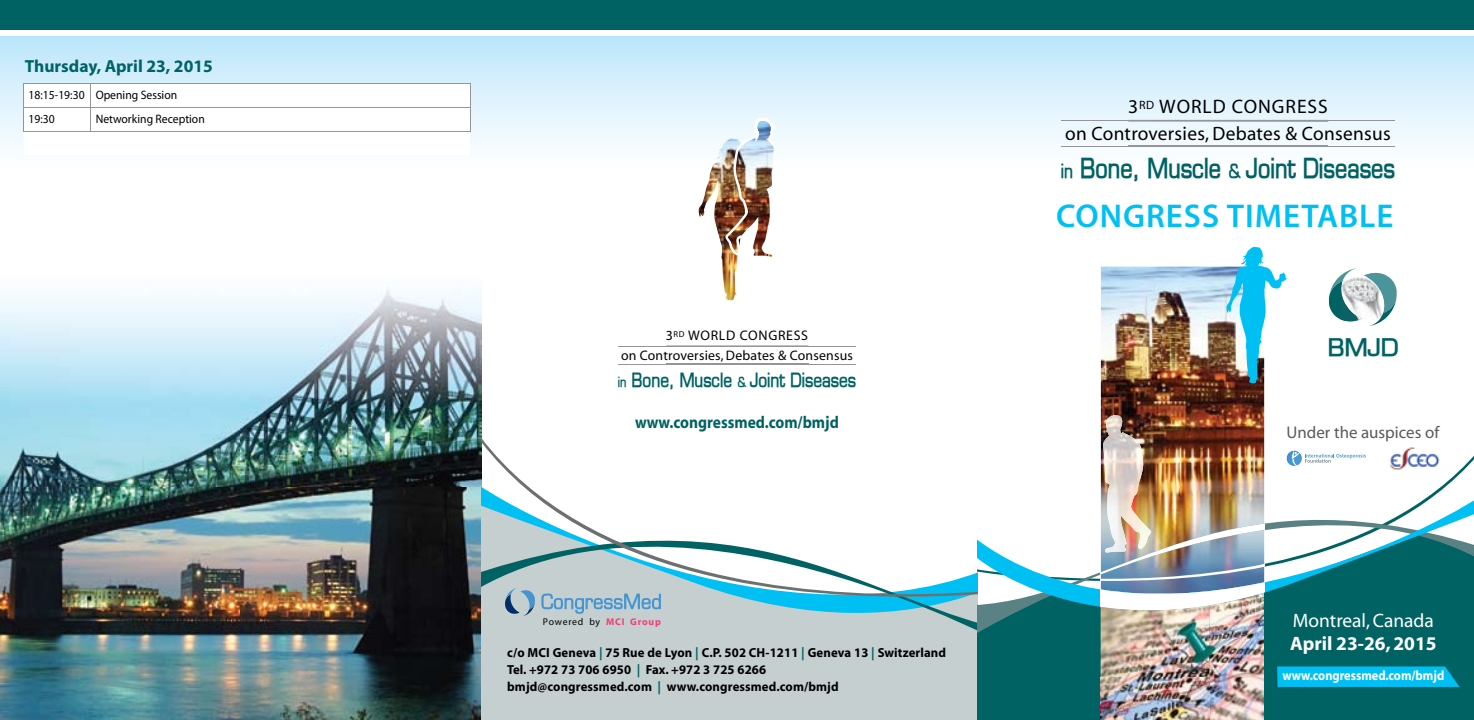
<style>
.page{position:relative;width:1474px;height:720px;background:#fff}
.page>*{position:absolute;margin:0;border:0;box-sizing:border-box;transform-origin:0 0}
.t1{font:600 33.07px "Myriad Pro";letter-spacing:.03em;color:#00c0f3}
.t2{font:700 26.43px "Eurasia Wide";color:#006263;scale:.8 1}
.t3{font:700 23.28px "Eurasia Wide";color:#006263}
.t4{font:19.43px "Myriad";letter-spacing:.015em;color:#000}
.t5{font:19.43px "Myriad";color:#fff}
.t6{font:700 19.43px "Myriad";color:#fff}
.t7{font:19.43px "Myriad";letter-spacing:.05em;color:#000}
.t8{font:700 18.9px "Eurasia Wide";color:#006263;scale:.8 1}
.t9{font:700 17.5px "Myriad Pro";color:#006263}
.t10{font:700 17.15px "Myriad";color:#006263;scale:.9 1}
.t11{font:16.97px "Myriad Pro";color:#58595b}
.t12{font:13.83px "Myriad";letter-spacing:.015em;color:#000}
.t13{font:13.83px "Myriad";letter-spacing:.05em;color:#000}
.t14{font:700 13.65px "Myriad";color:#fff;scale:.9 1}
.t15{font:700 13.47px "Eurasia Wide";color:#006263;scale:.8 1}
.t16{font:700 13.12px/17.2px "Myriad Pro";letter-spacing:.01em;color:#000}
.t17{font:12.25px "Myriad Pro";color:#000;scale:.95 1}
.t18{font:12.08px "Myriad";color:#000}
.t19{font:9.8px "Myriad";letter-spacing:.075em;color:#000}
.t20{font:700 9.8px "Myriad";letter-spacing:.08em;color:#ef3f75}
.t21{font:8.58px "Myriad";color:#000}
.s1{color:#006263}
</style>
<div class="page">
<img style="left:0;top:288px;width:481px;height:431px">
<svg style="left:0;top:36px;width:1473px;height:111px;background:#d5effc"></svg>
<div style="left:481px;top:678px;width:496px;height:41px;background:#c5cfd0"></div>
<div style="left:481px;top:670px;width:496px;height:8px;background:#c5cfd0"></div>
<svg style="left:481px;top:596px;width:496px;height:74px;background:#b4ccd1"></svg>
<svg style="left:481px;top:410px;width:496px;height:186px"></svg>
<img style="left:1100px;top:266px;width:164px;height:149px">
<div style="left:977px;top:668px;width:496px;height:51px;background:#006263"></div>
<svg style="left:977px;top:539px;width:496px;height:129px;fill:#006263"></svg>
<img style="left:1100px;top:643px;width:109px;height:76px">
<img style="left:1209px;top:643px;width:54px;height:76px">
<div style="left:0;top:0;width:1473px;height:31px;background:#006263"></div>
<svg style="left:541px;top:593px;width:120px;height:20px;background:#9cbcd0"></svg>
<svg style="left:505px;top:587px;width:30px;height:28px"></svg>
<div style="left:0;top:30px;width:1473px;height:6px;background:#fff"></div>
<hr style="left:23px;top:83px;width:68px;height:1px;background:#939598">
<hr style="left:91px;top:83px;width:379px;height:1px;background:#939598">
<svg style="left:23px;top:84px;width:448px;height:63px"></svg>
<hr style="left:23px;top:131px;width:68px;height:1px;background:#939598">
<hr style="left:91px;top:131px;width:379px;height:1px;background:#939598">
<svg style="left:1329px;top:268px;width:67px;height:58px"></svg>
<hr style="left:1060px;top:120px;width:334px;height:1px;background:#939598">
<hr style="left:1128px;top:120px;width:200px;height:2px;background:#939598">
<hr style="left:1060px;top:145px;width:334px;height:1px;background:#939598">
<hr style="left:1128px;top:145px;width:200px;height:2px;background:#939598">
<svg style="left:1277px;top:666px;width:182px;height:20px;background:#00b9e9"></svg>
<svg style="left:1226px;top:246px;width:60px;height:138px"></svg>
<img style="left:1100px;top:415px;width:373px;height:228px">
<img style="left:698px;top:117px;width:79px;height:184px">
<hr style="left:618px;top:345px;width:238px;height:1px;background:#939598">
<hr style="left:618px;top:363px;width:238px;height:1px;background:#939598">
<h3 class="t9" style="left:25px;top:54px;width:189px">Thursday, April 23, 2015</h3>
<p class="t17" style="left:28px;top:87px;width:61px">18:15-19:30</p>
<p class="t17" style="left:28px;top:111px;width:29px">19:30</p>
<p class="t17" style="left:96px;top:87px;width:87px">Opening Session</p>
<p class="t17" style="left:96px;top:111px;width:116px">Networking Reception</p>
<p class="t13" style="left:688px;top:328px;width:122px">WORLD CONGRESS</p>
<p class="t12" style="left:666px;top:328px;width:9px">3</p>
<p class="t21" style="left:673px;top:330px;width:12px">RD</p>
<p class="t12" style="left:621px;top:348px;width:233px">on Controversies, Debates &amp; Consensus</p>
<h3 class="t8" style="left:632px;top:367px;width:127px">Bone, Muscle</h3>
<h3 class="t8" style="left:750px;top:367px;width:134px">Joint Diseases</h3>
<p class="t15" style="left:737px;top:373px;width:12px">&amp;</p>
<p class="t15" style="left:618px;top:373px;width:12px">in</p>
<h3 class="t10" style="left:635px;top:413px;width:228px">www.congressmed.com/bmjd</h3>
<p class="t19" style="left:543px;top:617px;width:42px">Powered</p>
<p class="t19" style="left:589px;top:617px;width:12px">by</p>
<p class="t20" style="left:606px;top:616px;width:20px">MCI</p>
<p class="t20" style="left:630px;top:616px;width:32px">Group</p>
<p class="t16" style="left:507px;top:643px;width:440px">o/c MCI Geneva <span class="s1">|</span> 75 Rue de Lyon <span class="s1">|</span> .P.C 502 CH-1211 <span class="s1">|</span> Geneva 13 <span class="s1">|</span> Switzerland<br>Tel. +972 73 706 6950 <span class="s1">|</span> Fax. +972 3 725 6266<br>bmjd@congressmed.com <span class="s1">|</span> www.congressmed.com/bmjd</p>
<h3 class="t7" style="left:1159px;top:96px;width:170px">WORLD CONGRESS</h3>
<h3 class="t4" style="left:1127px;top:96px;width:12px">3</h3>
<p class="t18" style="left:1138px;top:98px;width:17px">RD</p>
<h3 class="t4" style="left:1065px;top:123px;width:327px">on Controversies, Debates &amp; Consensus</h3>
<h3 class="t8" style="left:1060px;top:159px;width:17px">in</h3>
<h2 class="t2" style="left:1080px;top:151px;width:177px">Bone, Muscle</h2>
<h2 class="t2" style="left:1245px;top:151px;width:188px">Joint Diseases</h2>
<h3 class="t8" style="left:1228px;top:159px;width:17px">&amp;</h3>
<h1 class="t1" style="left:1056px;top:195px;width:339px">CONGRESS TIMETABLE</h1>
<h3 class="t3" style="left:1328px;top:331px;width:72px">BMJD</h3>
<p class="t11" style="left:1286px;top:421px;width:154px">Under the auspices of</p>
<h3 class="t5" style="left:1292px;top:610px;width:142px">Montreal,Canada</h3>
<h3 class="t6" style="left:1290px;top:633px;width:148px">April 23-26,2015</h3>
<p class="t14" style="left:1282px;top:668px;width:181px">www.congressmed.com/bmjd</p>
</div>
